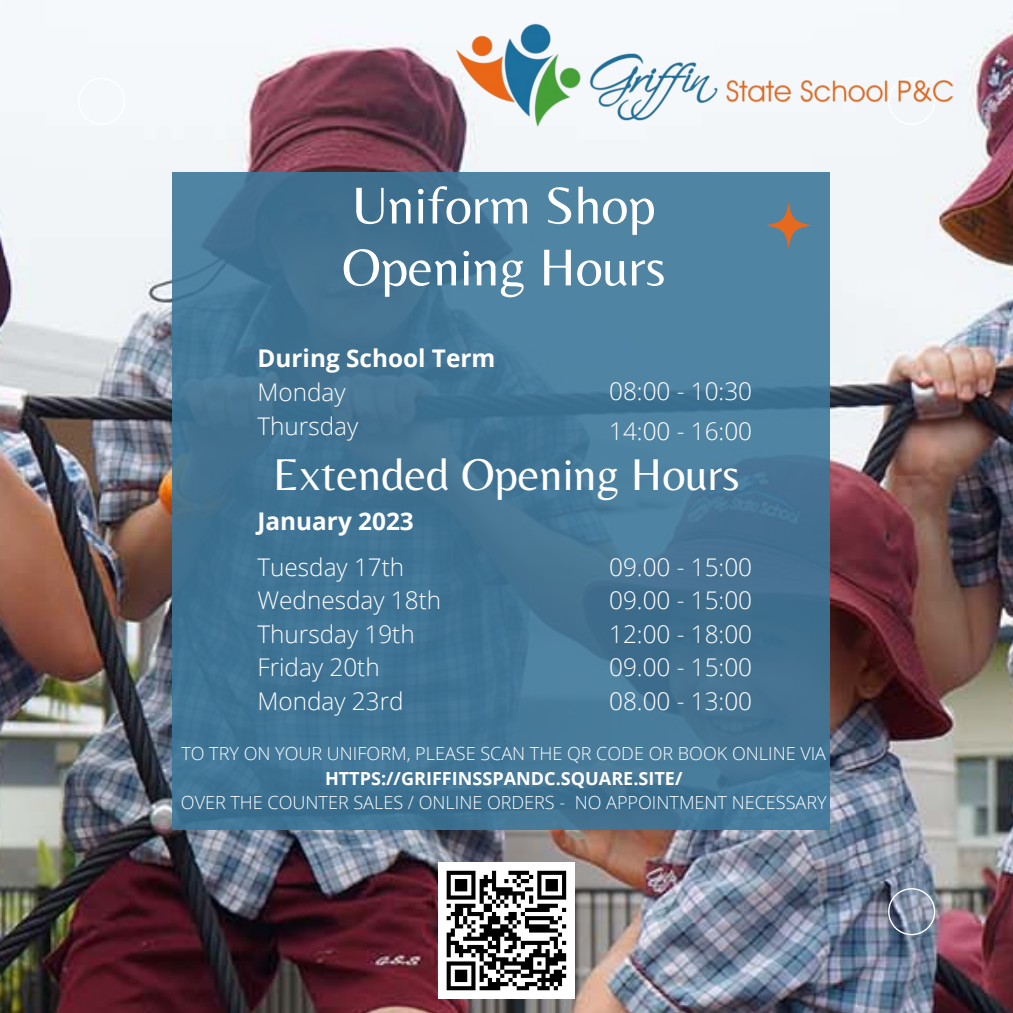
<style>
.page{position:relative;width:1013px;height:1013px;background:#fff}
.page>*{position:absolute;margin:0;border:0;box-sizing:border-box;transform-origin:0 0}
.t1{font:53.88px/61.9px "Belleza";color:#fff}
.t2{font:46.38px "Belleza";color:#fff}
.t3{font:300 24.38px/33.5px "Open Sans";color:#fff}
.t4{font:700 24.38px "Open Sans";color:#fff}
.t5{font:300 18px "Open Sans";color:#fff}
.t6{font:700 18px "Open Sans";color:#fff}
</style>
<div class="page">
<img style="left:0;top:0;width:1012px;height:1012px">
<div style="left:172px;top:172px;width:657px;height:658px;background:linear-gradient(to bottom,#4a7d9c,#3f7292)"></div>
<svg style="left:765px;top:202px;width:47px;height:47px;background:#777c7f"></svg>
<div style="left:78px;top:78px;width:47px;height:47px;background:#f4f8fb"></div>
<svg style="left:888px;top:888px;width:47px;height:47px;background:#8591a5"></svg>
<img style="left:397px;top:0;width:615px;height:143px">
<div style="left:438px;top:862px;width:136px;height:136px;background:#fff"></div>
<svg style="left:446px;top:870px;width:121px;height:121px"></svg>
<h1 class="t1" style="left:342px;top:173px;width:325px">Uniform Shop<br>Opening Hours</h1>
<p class="t4" style="left:257px;top:341px;width:239px">During School Term</p>
<p class="t3" style="left:257px;top:374px;width:102px">Monday<br>Thursday</p>
<p class="t3" style="left:609px;top:374px;width:144px">08:00 - 10:30</p>
<h2 class="t2" style="left:273px;top:447px;width:468px">Extended Opening Hours</h2>
<p class="t4" style="left:257px;top:504px;width:158px">January 2023</p>
<p class="t3" style="left:609px;top:414px;width:144px">14:00 - 16:00</p>
<p class="t3" style="left:257px;top:549px;width:185px">Tuesday 17th<br>Wednesday 18th<br>Thursday 19th<br>Friday 20th<br>Monday 23rd</p>
<p class="t3" style="left:609px;top:549px;width:144px;text-align:justify">09.00 - 15:00<br>09.00 - 15:00<br>12:00 - 18:00<br>09.00 - 15:00<br>08.00 - 13:00</p>
<p class="t5" style="left:181px;top:741px;width:646px">TO TRY ON YOUR UNIFORM, PLEASE SCAN THE QR CODE OR BOOK ONLINE VIA</p>
<p class="t6" style="left:325px;top:765px;width:359px">HTTPS://GRIFFINSSPANDC.SQUARE.SITE/</p>
<p class="t5" style="left:181px;top:789px;width:647px">OVER THE COUNTER SALES / ONLINE ORDERS - NO APPOINTMENT NECESSARY</p>
</div>
